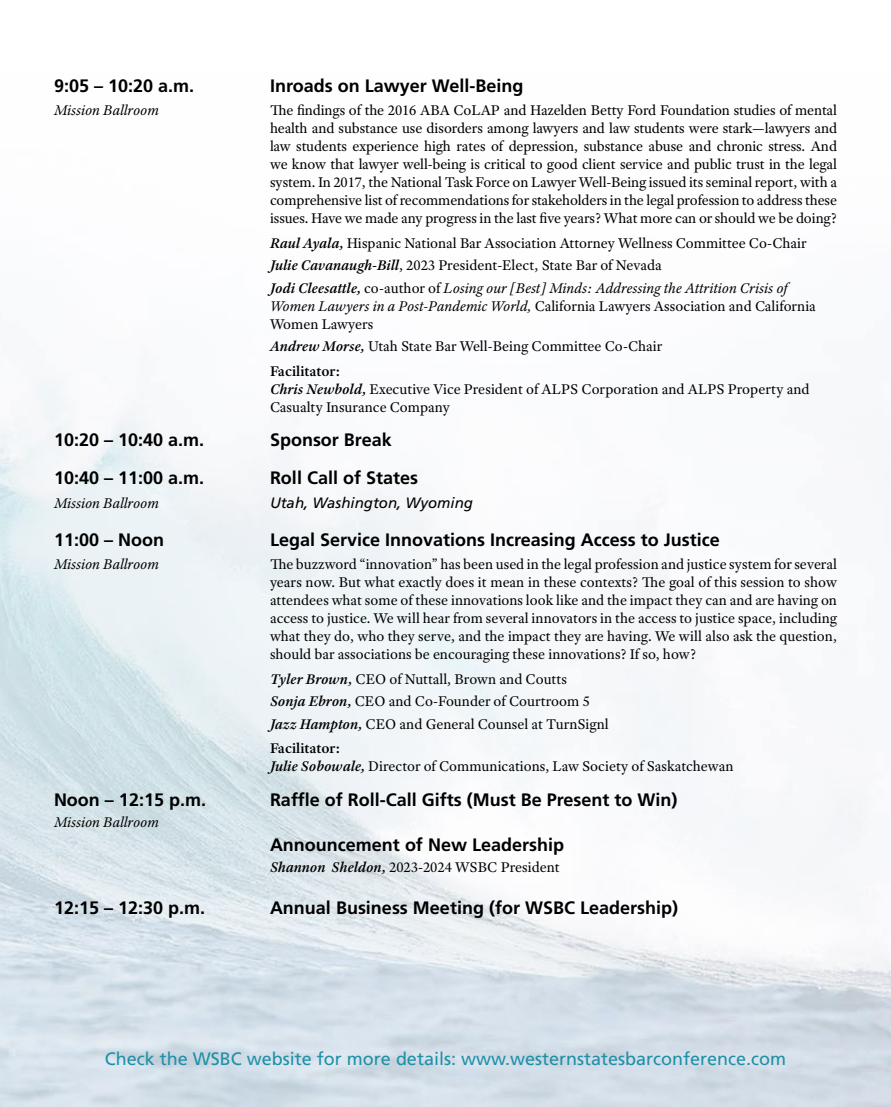
<style>
.page{position:relative;width:891px;height:1107px;background:#fff}
.page>*{position:absolute;margin:0;border:0;box-sizing:border-box;transform-origin:0 0}
.t1{font:700 18px "Frutiger LT Std";color:#000}
.t2{font:18px "Frutiger LT Std";color:#1f90a7}
.t3{font:15px/18px "Adobe Text Pro";color:#000}
.t4{font:italic 15px "Adobe Text Pro";color:#000}
.t5{font:italic 15px "Frutiger LT Std";color:#000}
.s1{font-weight:600;font-style:italic}
.s2{font-style:italic}
.s3{font-weight:600}
</style>
<div class="page">
<img style="left:0;top:382px;width:890px;height:725px">
<p class="t1" style="left:54px;top:75px;width:142px">9:05 – 10:20 a.m.</p>
<p class="t1" style="left:270px;top:75px;width:255px">Inroads on Lawyer Well-Being</p>
<p class="t4" style="left:54px;top:101px;width:106px">Mission Ballroom</p>
<p class="t3" style="left:270px;top:101px;width:569px;text-align:justify">The findings of the 2016 ABA CoLAP and Hazelden Betty Ford Foundation studies of mental health and substance use disorders among lawyers and law students were stark—lawyers and law students experience high rates of depression, substance abuse and chronic stress. And we know that lawyer well-being is critical to good client service and public trust in the legal system. In 2017, the National Task Force on Lawyer Well-Being issued its seminal report, with a comprehensive list of recommendations for stakeholders in the legal profession to address these issues. Have we made any progress in the last five years? What more can or should we be doing?</p>
<p class="t3" style="left:270px;top:232px;width:538px;line-height:22.4px"><span class="s1">Raul Ayala,</span> Hispanic National Bar Association Attorney Wellness Committee Co-Chair<br><span class="s1">Julie Cavanaugh-Bill</span>, 2023 President-Elect, State Bar of Nevada<br><span class="s1">Jodi Cleesattle,</span> co-author of <span class="s2">Losing our [Best] Minds: Addressing the Attrition Crisis of</span></p>
<p class="t3" style="left:270px;top:297px;width:547px"><span class="s2">Women Lawyers in a Post-Pandemic World,</span> California Lawyers Association and California<br>Women Lawyers</p>
<p class="t3" style="left:270px;top:333px;width:394px;line-height:24.8px"><span class="s1">Andrew Morse,</span> Utah State Bar Well-Being Committee Co-Chair<br><span class="s3">Facilitator:</span></p>
<p class="t3" style="left:270px;top:380px;width:541px"><span class="s1">Chris Newbold,</span> Executive Vice President of ALPS Corporation and ALPS Property and<br>Casualty Insurance Company</p>
<p class="t1" style="left:54px;top:429px;width:152px">10:20 – 10:40 a.m.</p>
<p class="t1" style="left:270px;top:429px;width:123px">Sponsor Break</p>
<p class="t1" style="left:54px;top:467px;width:152px">10:40 – 11:00 a.m.</p>
<p class="t1" style="left:270px;top:467px;width:150px">Roll Call of States</p>
<p class="t4" style="left:54px;top:494px;width:106px">Mission Ballroom</p>
<p class="t5" style="left:270px;top:494px;width:205px">Utah, Washington, Wyoming</p>
<p class="t1" style="left:54px;top:529px;width:112px">11:00 – Noon</p>
<p class="t1" style="left:270px;top:529px;width:451px">Legal Service Innovations Increasing Access to Justice</p>
<p class="t4" style="left:54px;top:555px;width:106px">Mission Ballroom</p>
<p class="t3" style="left:270px;top:555px;width:569px;text-align:justify">The buzzword “innovation” has been used in the legal profession and justice system for several years now. But what exactly does it mean in these contexts? The goal of this session to show attendees what some of these innovations look like and the impact they can and are having on access to justice. We will hear from several innovators in the access to justice space, including what they do, who they serve, and the impact they are having. We will also ask the question, should bar associations be encouraging these innovations? If so, how?</p>
<p class="t3" style="left:270px;top:668px;width:340px;line-height:22.4px"><span class="s1">Tyler Brown,</span> CEO of Nuttall, Brown and Coutts<br><span class="s1">Sonja Ebron,</span> CEO and Co-Founder of Courtroom 5<br><span class="s1">Jazz Hampton,</span> CEO and General Counsel at TurnSignl</p>
<p class="t3" style="left:270px;top:739px;width:465px"><span class="s3">Facilitator:<br></span><span class="s1">Julie Sobowale,</span> Director of Communications, Law Society of Saskatchewan</p>
<p class="t1" style="left:54px;top:789px;width:154px">Noon – 12:15 p.m.</p>
<p class="t1" style="left:270px;top:789px;width:409px">Raffle of Roll-Call Gifts (Must Be Present to Win)</p>
<p class="t4" style="left:54px;top:813px;width:106px">Mission Ballroom</p>
<p class="t1" style="left:270px;top:835px;width:296px">Announcement of New Leadership</p>
<p class="t3" style="left:270px;top:858px;width:291px"><span class="s1">Shannon Sheldon,</span> 2023-2024 WSBC President</p>
<p class="t1" style="left:54px;top:897px;width:153px">12:15 – 12:30 p.m.</p>
<p class="t1" style="left:270px;top:897px;width:410px">Annual Business Meeting (for WSBC Leadership)</p>
<p class="t2" style="left:105px;top:1048px;width:683px">Check the WSBC website for more details: www.westernstatesbarconference.com</p>
</div>
